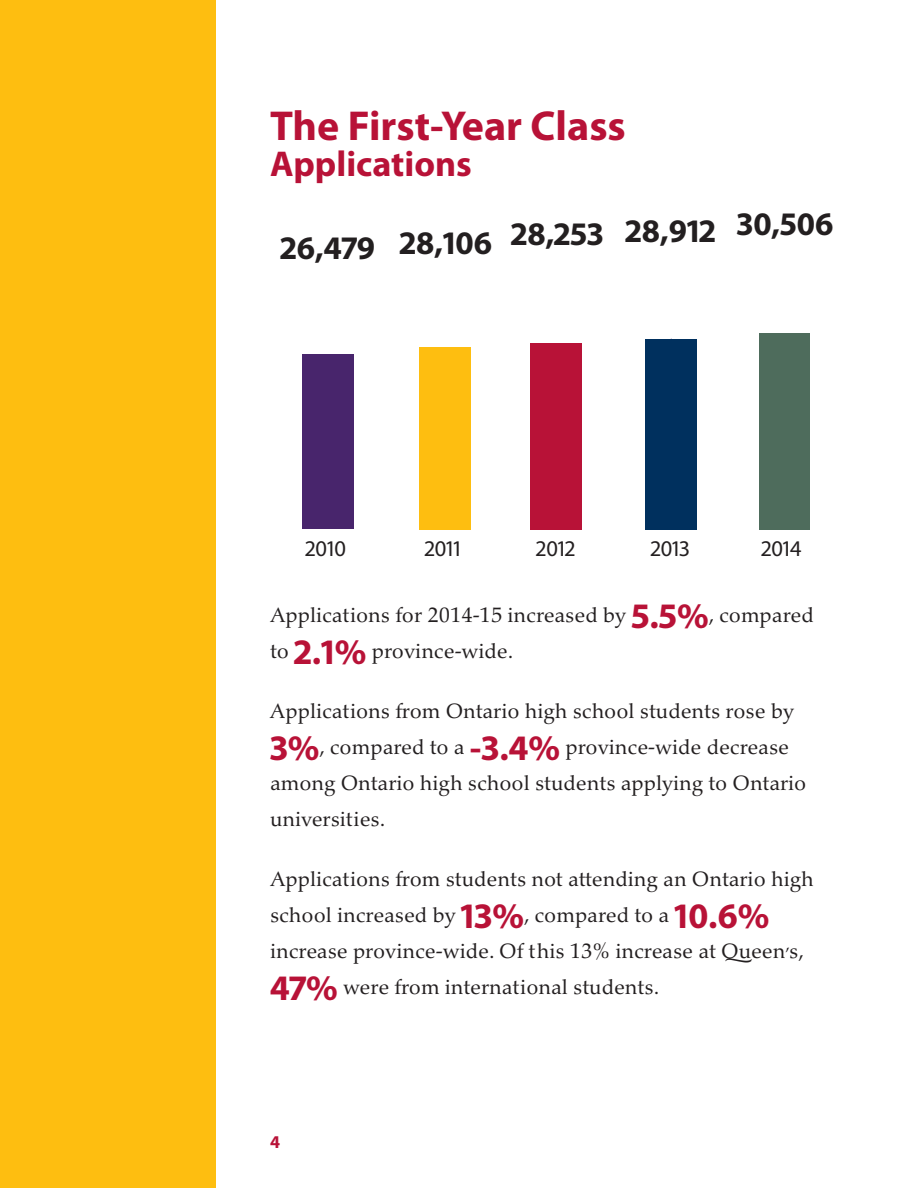
<style>
.page{position:relative;width:918px;height:1188px;background:#fff}
.page>*{position:absolute;margin:0;border:0;box-sizing:border-box;transform-origin:0 0}
.t1{font:700 42px "Myriad Pro";color:#b81237}
.t2{font:700 36px "Myriad Pro";color:#b81237}
.t3{font:700 33px "Myriad Pro";color:#231f20}
.t4{font:22.5px "Myriad Pro";color:#231f20}
.t5{font:21px/36px "Palatino Nova";color:#231f20}
.t6{font:700 18px "Myriad Pro";color:#b81237}
.s1{font-family:"Myriad Pro";font-weight:700;font-size:36px;color:#b81237}
.s2{font-family:"Queens Nova"}
</style>
<div class="page">
<div style="left:0;top:0;width:216px;height:1188px;background:#febe10"></div>
<div style="left:303px;top:355px;width:51px;height:174px;background:#48256c"></div>
<div style="left:419px;top:347px;width:51px;height:182px;background:#febe10"></div>
<div style="left:531px;top:343px;width:51px;height:186px;background:#b81237"></div>
<div style="left:646px;top:339px;width:51px;height:190px;background:#00305e"></div>
<div style="left:759px;top:333px;width:51px;height:196px;background:#4e6c5c"></div>
<h1 class="t1" style="left:270px;top:110px;width:357px">The First-Year Class</h1>
<h1 class="t2" style="left:270px;top:150px;width:203px">Applications</h1>
<p class="t3" style="left:280px;top:236px;width:96px">26,479</p>
<p class="t3" style="left:400px;top:220px;width:435px">28,106 28,253 28,912 30,506</p>
<p class="t4" style="left:305px;top:535px;width:42px">2010</p>
<p class="t4" style="left:425px;top:535px;width:38px">2011</p>
<p class="t4" style="left:536px;top:535px;width:40px">2012</p>
<p class="t4" style="left:651px;top:535px;width:41px">2013</p>
<p class="t4" style="left:761px;top:535px;width:42px">2014</p>
<p class="t5" style="left:270px;top:600px;width:545px">Applications for 2014-15 increased by <span class="s1">5.5%</span>, compared to <span class="s1">2.1%</span> province-wide.</p>
<p class="t5" style="left:270px;top:696px;width:538px">Applications from Ontario high school students rose by <span class="s1">3%</span>, compared to a <span class="s1">-3.4%</span> province-wide decrease among Ontario high school students applying to Ontario universities.</p>
<p class="t5" style="left:270px;top:864px;width:545px">Applications from students not attending an Ontario high school increased by <span class="s1">13%</span>, compared to a <span class="s1">10.6% </span>increase province-wide. Of this 13% increase at <span class="s2">Queen’s</span>, <span class="s1">47%</span> were from international students.</p>
<p class="t6" style="left:270px;top:1135px;width:11px">4</p>
</div>
